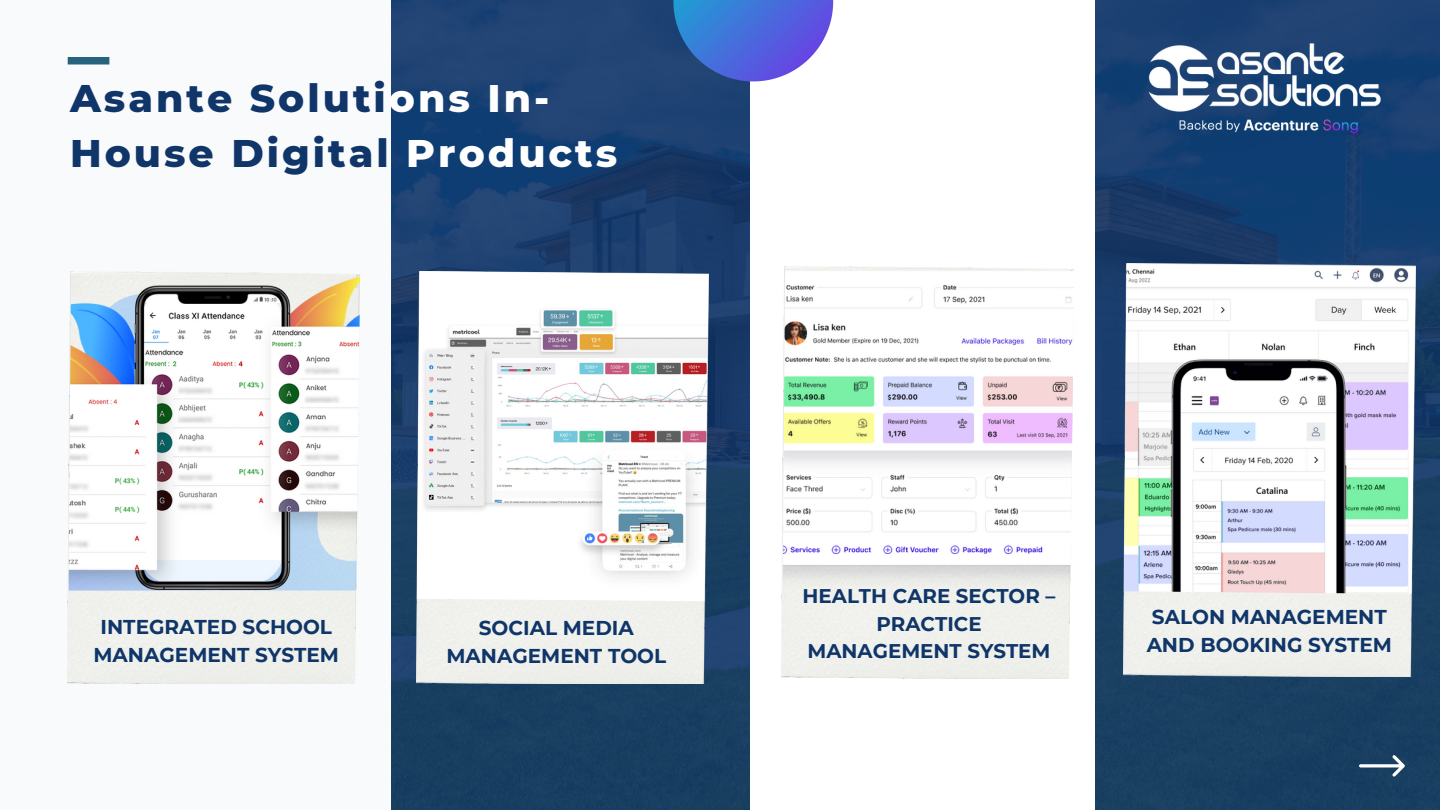
<style>
.page{position:relative;width:1440px;height:810px;background:#fff}
.page>*{position:absolute;margin:0;border:0;box-sizing:border-box;transform-origin:0 0}
.t1{font:800 39.3px/54.8px "Montserrat";letter-spacing:.075em;color:#0f3569}
.t2{font:700 20px/27.8px "Montserrat";color:#0f3569;text-align:center}
.t3{font:700 19.8px/27.5px "Montserrat";color:#0f3569;text-align:center}
.s1{color:#fff}
</style>
<div class="page">
<img style="left:391px;top:0;width:1049px;height:810px">
<img style="left:69px;top:271px;width:291px;height:330px">
<div style="left:750px;top:0;width:345px;height:810px;background:#fff"></div>
<div style="left:416px;top:271px;width:292px;height:413px;background:#eff0eb"></div>
<img style="left:417px;top:271px;width:292px;height:330px">
<img style="left:783px;top:266px;width:291px;height:330px">
<div style="left:1123px;top:264px;width:292px;height:412px;background:#eff0ec"></div>
<img style="left:1124px;top:264px;width:292px;height:329px">
<svg style="left:673px;top:0;width:160px;height:81px;background:#5774d4"></svg>
<div style="left:68px;top:57px;width:41px;height:8px;background:#28637e"></div>
<svg style="left:1359px;top:755px;width:46px;height:22px"></svg>
<img style="left:1143px;top:38px;width:239px;height:101px">
<p class="t1" style="left:70px;top:71px;width:549px">Asante Soluti<span class="s1">ons In-<br></span>House Digital <span class="s1">Products</span></p>
<h1 class="t2" style="left:94px;top:613px;width:247px">INTEGRATED SCHOOL<br>MANAGEMENT SYSTEM</h1>
<p class="t2" style="left:446px;top:614px;width:221px">SOCIAL MEDIA<br>MANAGEMENT TOOL</p>
<p class="t3" style="left:803px;top:582px;width:254px">HEALTH CARE SECTOR –<br>PRACTICE<br>MANAGEMENT SYSTEM</p>
<p class="t2" style="left:1147px;top:603px;width:247px;text-align:left">SALON MANAGEMENT<br>AND BOOKING SYSTEM</p>
</div>
